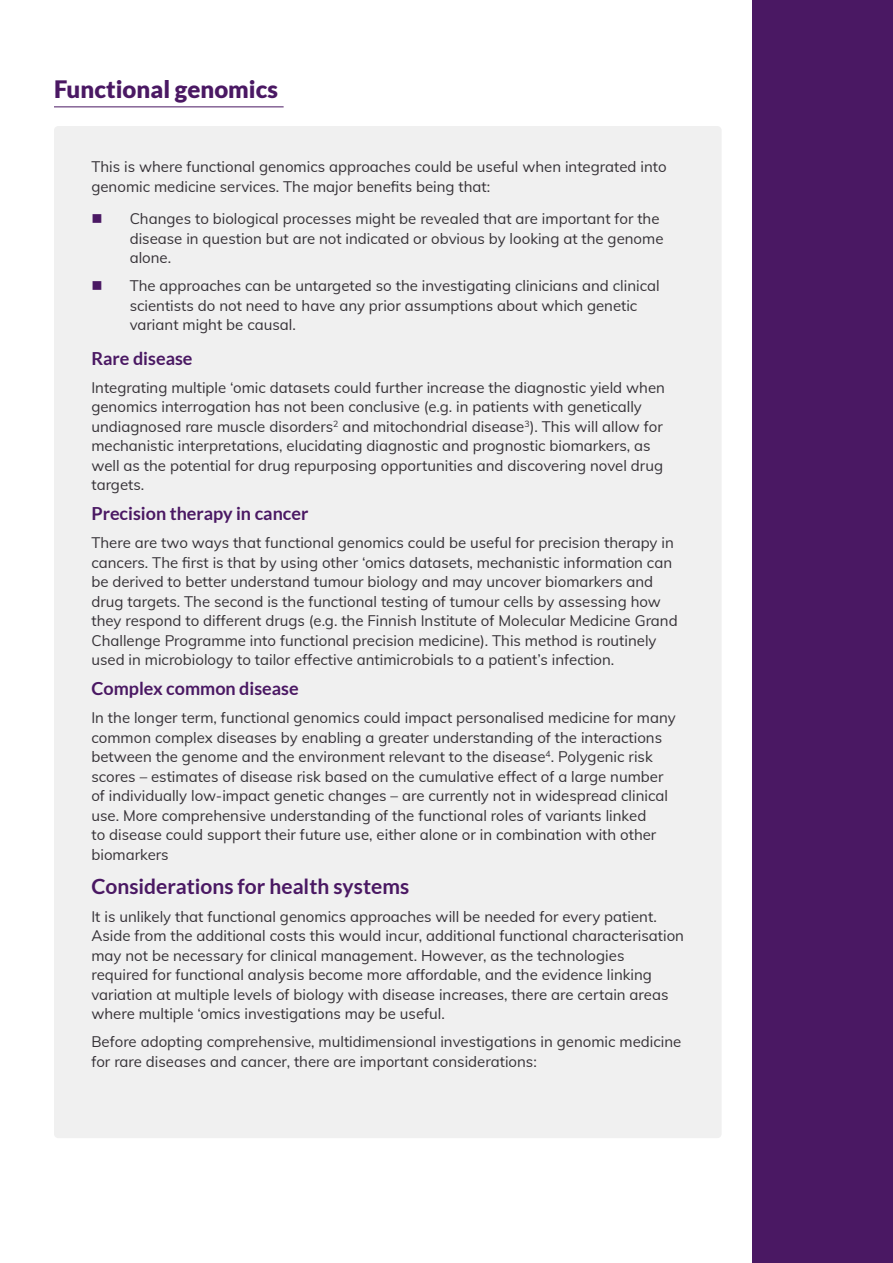
<style>
.page{position:relative;width:893px;height:1263px;background:#fff}
.page>*{position:absolute;margin:0;border:0;box-sizing:border-box;transform-origin:0 0}
.t1{font:900 24px "Lato";color:#4a1863}
.t2{font:700 21px "Lato";color:#4a1863}
.t3{font:700 18px "Lato";color:#4a1863}
.t4{font:15px/19.5px "Mulish";color:#363237}
</style>
<div class="page">
<div style="left:753px;top:0;width:140px;height:1263px;background:#4a1863"></div>
<div style="left:54px;top:126px;width:668px;height:1012px;background:#f0f0f0;border-radius:4px"></div>
<hr style="left:54px;top:106px;width:230px;height:1px;background:#4a1863">
<h1 class="t1" style="left:54px;top:75px;width:226px">Functional genomics</h1>
<p class="t4" style="left:91px;top:157px;width:577px">This is where functional genomics approaches could be useful when integrated into genomic medicine services. The major benefits being that:</p>
<p class="t4" style="left:130px;top:208px;width:535px">Changes to biological processes might be revealed that are important for the disease in question but are not indicated or obvious by looking at the genome alone.</p>
<p class="t4" style="left:130px;top:275px;width:531px">The approaches can be untargeted so the investigating clinicians and clinical scientists do not need to have any prior assumptions about which genetic variant might be causal.</p>
<p class="t3" style="left:91px;top:348px;width:103px">Rare disease</p>
<p class="t4" style="left:91px;top:377px;width:575px">Integrating multiple ‘omic datasets could further increase the diagnostic yield when genomics interrogation has not been conclusive (e.g. in patients with genetically undiagnosed rare muscle disorders<sup>2</sup> and mitochondrial disease<sup>3</sup>). This will allow for mechanistic interpretations, elucidating diagnostic and prognostic biomarkers, as well as the potential for drug repurposing opportunities and discovering novel drug targets.</p>
<p class="t3" style="left:91px;top:503px;width:218px">Precision therapy in cancer</p>
<p class="t4" style="left:91px;top:532px;width:588px">There are two ways that functional genomics could be useful for precision therapy in cancers. The first is that by using other ‘omics datasets, mechanistic information can be derived to better understand tumour biology and may uncover biomarkers and drug targets. The second is the functional testing of tumour cells by assessing how they respond to different drugs (e.g. the Finnish Institute of Molecular Medicine Grand Challenge Programme into functional precision medicine). This method is routinely used in microbiology to tailor effective antimicrobials to a patient’s infection.</p>
<p class="t3" style="left:91px;top:678px;width:209px">Complex common disease</p>
<p class="t4" style="left:91px;top:707px;width:586px">In the longer term, functional genomics could impact personalised medicine for many common complex diseases by enabling a greater understanding of the interactions between the genome and the environment relevant to the disease<sup>4</sup>. Polygenic risk scores – estimates of disease risk based on the cumulative effect of a large number of individually low-impact genetic changes – are currently not in widespread clinical use. More comprehensive understanding of the functional roles of variants linked<br>to disease could support their future use, either alone or in combination with other biomarkers</p>
<h2 class="t2" style="left:91px;top:874px;width:319px">Considerations for health systems</h2>
<p class="t4" style="left:91px;top:906px;width:594px">It is unlikely that functional genomics approaches will be needed for every patient.<br>Aside from the additional costs this would incur, additional functional characterisation may not be necessary for clinical management. However, as the technologies required for functional analysis become more affordable, and the evidence linking variation at multiple levels of biology with disease increases, there are certain areas where multiple ‘omics investigations may be useful.</p>
<p class="t4" style="left:91px;top:1031px;width:591px">Before adopting comprehensive, multidimensional investigations in genomic medicine for rare diseases and cancer, there are important considerations:</p>
</div>
